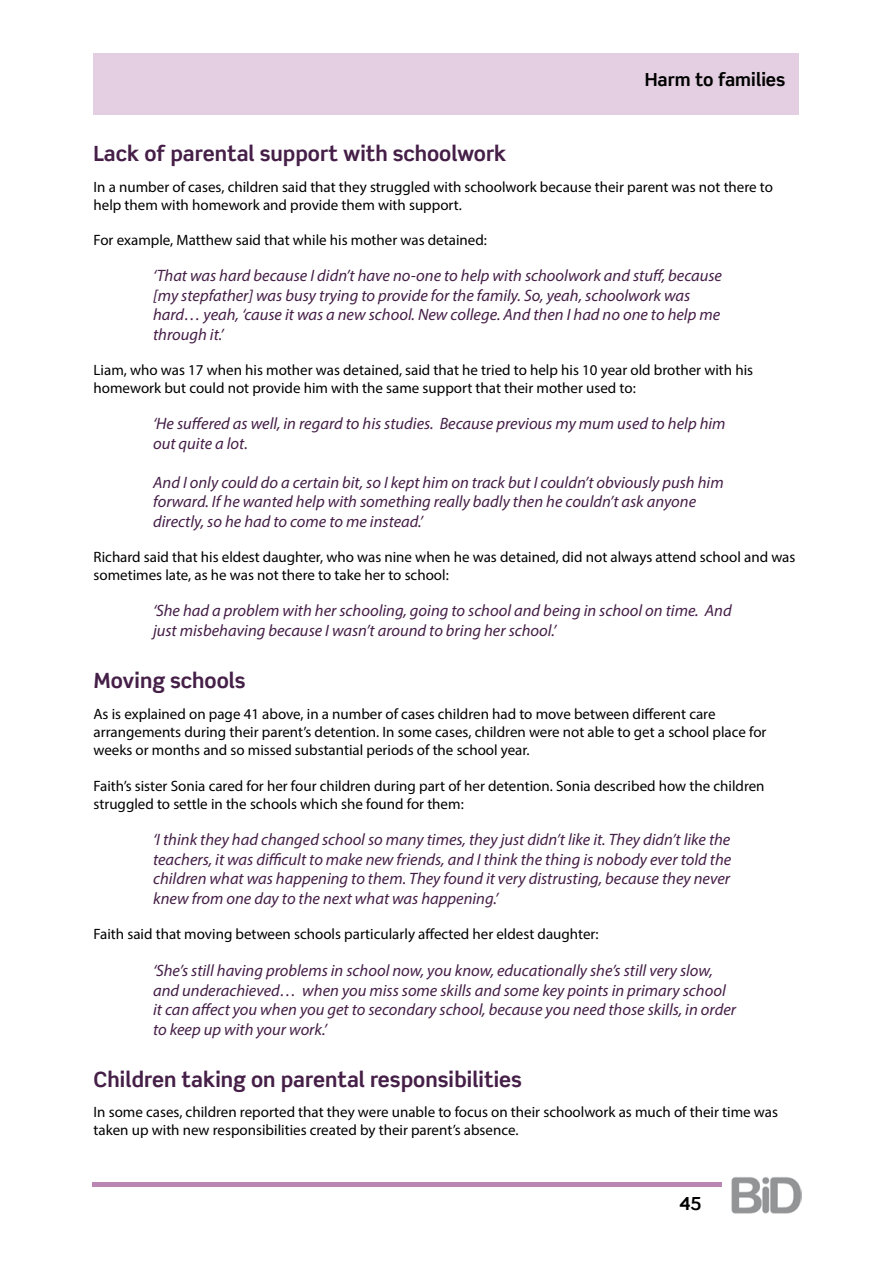
<style>
.page{position:relative;width:893px;height:1263px;background:#fff}
.page>*{position:absolute;margin:0;border:0;box-sizing:border-box;transform-origin:0 0}
.t1{font:700 21px "Scene Std";color:#451f47}
.t2{font:700 18px "Scene Std";color:#000}
.t3{font:italic 16.5px/19.5px "Myriad Pro";color:#451f47}
.t4{font:15px/18px "Myriad Pro";color:#000}
</style>
<div class="page">
<div style="left:94px;top:53px;width:705px;height:62px;background:#e3cfe1"></div>
<hr style="left:92px;top:1182px;width:630px;height:4px;background:#ba86b4">
<img style="left:731px;top:1177px;width:71px;height:37px">
<p class="t2" style="left:645px;top:69px;width:142px">Harm to families</p>
<p class="t1" style="left:94px;top:140px;width:415px">Lack of parental support with schoolwork</p>
<p class="t4" style="left:94px;top:177px;width:681px">In a number of cases, children said that they struggled with schoolwork because their parent was not there to help them with homework and provide them with support.</p>
<p class="t4" style="left:94px;top:230px;width:395px">For example, Matthew said that while his mother was detained:</p>
<p class="t3" style="left:153px;top:266px;width:570px">‘That was hard because I didn’t have no-one to help with schoolwork and stuff, because [my stepfather] was busy trying to provide for the family. So, yeah, schoolwork was hard… yeah, ‘cause it was a new school. New college. And then I had no one to help me through it.’</p>
<p class="t4" style="left:94px;top:360px;width:661px">Liam, who was 17 when his mother was detained, said that he tried to help his 10 year old brother with his homework but could not provide him with the same support that their mother used to:</p>
<p class="t3" style="left:153px;top:414px;width:574px">‘He suffered as well, in regard to his studies. Because previous my mum used to help him out quite a lot.</p>
<p class="t3" style="left:153px;top:472px;width:572px">And I only could do a certain bit, so I kept him on track but I couldn’t obviously push him forward. If he wanted help with something really badly then he couldn’t ask anyone directly, so he had to come to me instead.’</p>
<p class="t4" style="left:94px;top:547px;width:703px">Richard said that his eldest daughter, who was nine when he was detained, did not always attend school and was sometimes late, as he was not there to take her to school:</p>
<p class="t3" style="left:153px;top:601px;width:580px">‘She had a problem with her schooling, going to school and being in school on time. And just misbehaving because I wasn’t around to bring her school.’</p>
<p class="t1" style="left:94px;top:667px;width:154px">Moving schools</p>
<p class="t4" style="left:94px;top:704px;width:674px">As is explained on page 41 above, in a number of cases children had to move between different care arrangements during their parent’s detention. In some cases, children were not able to get a school place for weeks or months and so missed substantial periods of the school year.</p>
<p class="t4" style="left:94px;top:776px;width:673px">Faith’s sister Sonia cared for her four children during part of her detention. Sonia described how the children struggled to settle in the schools which she found for them:</p>
<p class="t3" style="left:153px;top:829px;width:580px;text-align:justify">‘I think they had changed school so many times, they just didn’t like it. They didn’t like the teachers, it was difficult to make new friends, and I think the thing is nobody ever told the children what was happening to them. They found it very distrusting, because they never knew from one day to the next what was happening.’</p>
<p class="t4" style="left:94px;top:924px;width:507px">Faith said that moving between schools particularly affected her eldest daughter:</p>
<p class="t3" style="left:153px;top:960px;width:584px">‘She’s still having problems in school now, you know, educationally she’s still very slow, and underachieved… when you miss some skills and some key points in primary school it can affect you when you get to secondary school, because you need those skills, in order to keep up with your work.’</p>
<p class="t1" style="left:94px;top:1066px;width:430px">Children taking on parental responsibilities</p>
<p class="t4" style="left:94px;top:1103px;width:686px">In some cases, children reported that they were unable to focus on their schoolwork as much of their time was taken up with new responsibilities created by their parent’s absence.</p>
<p class="t2" style="left:679px;top:1192px;width:24px">45</p>
</div>
